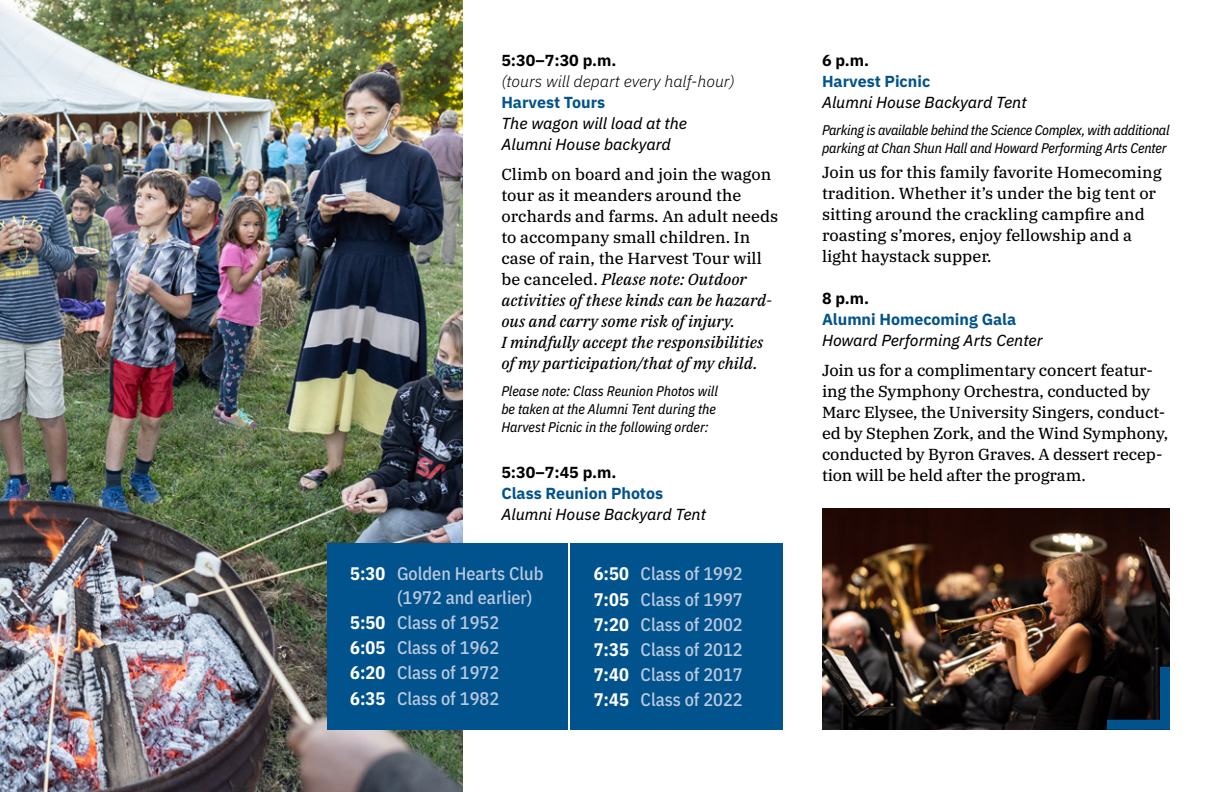
<style>
.page{position:relative;width:1224px;height:792px;background:#fff}
.page>*{position:absolute;margin:0;border:0;box-sizing:border-box;transform-origin:0 0}
.t1{font:500 18.2px/25.2px "IBM Plex Sans Cond";color:#bbc9e0;text-align:justify}
.t2{font:16px/21px "IBM Plex Serif Text";color:#000}
.t3{font:italic 16px/21px "IBM Plex Sans Text";color:#000}
.t4{font:700 16px "IBM Plex Sans";color:#00538b}
.t5{font:700 16px "IBM Plex Sans";color:#000}
.t6{font:italic 300 16px "IBM Plex Sans";color:#000}
.t7{font:italic 14px/18px "IBM Plex Sans Cond Text";letter-spacing:-.01em;color:#000}
.s1{font-style:italic}
.s2{font-weight:700;color:#fff}
</style>
<div class="page">
<img style="left:0;top:0;width:462px;height:792px">
<div style="left:327px;top:543px;width:240px;height:187px;background:#00538c"></div>
<div style="left:570px;top:543px;width:213px;height:187px;background:#00538c"></div>
<img style="left:822px;top:508px;width:348px;height:222px">
<svg style="left:1097px;top:657px;width:73px;height:73px;background:#071724"></svg>
<p class="t5" style="left:501px;top:48px;width:117px">5:30–7:30 p.m.</p>
<p class="t6" style="left:501px;top:70px;width:235px">(tours will depart every half-hour)</p>
<p class="t4" style="left:501px;top:90px;width:105px">Harvest Tours</p>
<p class="t3" style="left:501px;top:112px;width:187px">The wagon will load at the<br>Alumni House backyard</p>
<p class="t2" style="left:501px;top:163px;width:278px">Climb on board and join the wagon tour as it meanders around the orchards and farms. An adult needs to accompany small children. In case of rain, the Harvest Tour will be canceled. <span class="s1">Please note: Outdoor activities of these kinds can be hazard&shy;ous and carry some risk of injury.<br>I mindfully accept the responsibilities of my participation/that of my child.</span></p>
<p class="t7" style="left:501px;top:381px;width:218px">Please note: Class Reunion Photos will be taken at the Alumni Tent during the<br>Harvest Picnic in the following order:</p>
<p class="t5" style="left:501px;top:460px;width:117px">5:30–7:45 p.m.</p>
<p class="t4" style="left:501px;top:481px;width:163px">Class Reunion Photos</p>
<p class="t3" style="left:501px;top:503px;width:206px">Alumni House Backyard Tent</p>
<p class="t1" style="left:397px;top:561px;width:148px;line-height:23.4px;text-indent:-47px"><span class="s2">5:30</span> Golden Hearts Club (1972 and earlier)</p>
<p class="t1" style="left:350px;top:608px;width:150px"><span class="s2">5:50</span> Class of 1952<br><span class="s2">6:05</span> Class of 1962<br><span class="s2">6:20</span> Class of 1972<br><span class="s2">6:35</span> Class of 1982</p>
<p class="t1" style="left:594px;top:560px;width:150px"><span class="s2">6:50</span> Class of 1992<br><span class="s2">7:05</span> Class of 1997<br><span class="s2">7:20</span> Class of 2002<br><span class="s2">7:35</span> Class of 2012<br><span class="s2">7:40</span> Class of 2017<br><span class="s2">7:45</span> Class of 2022</p>
<p class="t5" style="left:822px;top:48px;width:49px">6 p.m.</p>
<p class="t4" style="left:822px;top:69px;width:110px">Harvest Picnic</p>
<p class="t3" style="left:822px;top:91px;width:206px">Alumni House Backyard Tent</p>
<p class="t7" style="left:822px;top:120px;width:349px">Parking is available behind the Science Complex, with additional parking at Chan Shun Hall and Howard Performing Arts Center</p>
<p class="t2" style="left:822px;top:161px;width:341px">Join us for this family favorite Homecoming tradition. Whether it’s under the big tent or sitting around the crackling campfire and roasting s’mores, enjoy fellowship and a light haystack supper.</p>
<p class="t5" style="left:822px;top:286px;width:49px">8 p.m.</p>
<p class="t4" style="left:822px;top:307px;width:196px">Alumni Homecoming Gala</p>
<p class="t3" style="left:822px;top:329px;width:222px">Howard Performing Arts Center</p>
<p class="t2" style="left:822px;top:359px;width:348px">Join us for a complimentary concert featur&shy;ing the Symphony Orchestra, conducted by Marc Elysee, the University Singers, conduct&shy;ed by Stephen Zork, and the Wind Symphony, conducted by Byron Graves. A dessert recep&shy;tion will be held after the program.</p>
</div>
